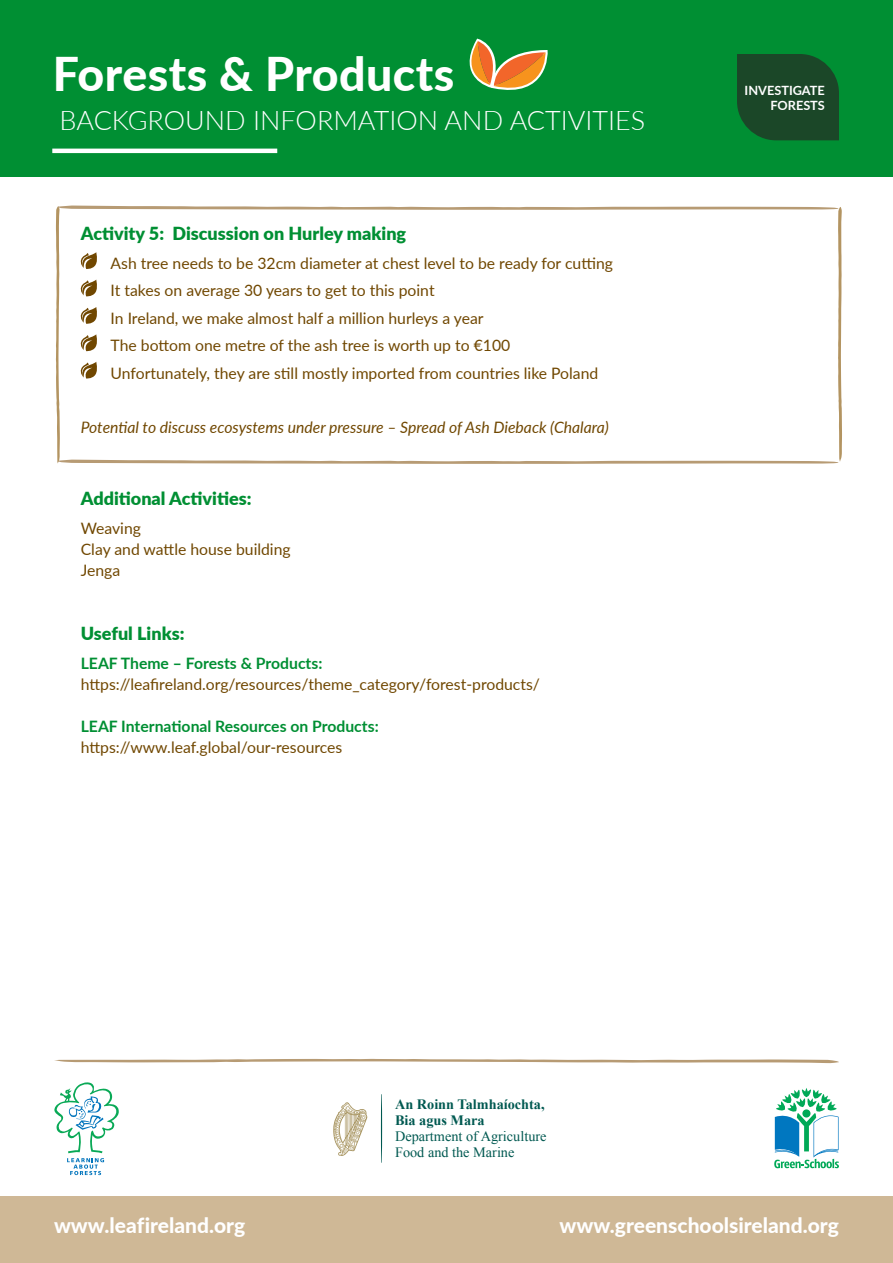
<style>
.page{position:relative;width:893px;height:1263px;background:#fff}
.page>*{position:absolute;margin:0;border:0;box-sizing:border-box;transform-origin:0 0}
.t1{font:800 46.5px "Lato";letter-spacing:.01em;color:#fff}
.t2{font:300 27px "Lato";color:#fff}
.t3{font:800 21px "Lato";color:#fff}
.t4{font:900 18px "Lato";color:#008f33}
.t5{font:15.75px/27.5px "Lato";color:#704700}
.t6{font:italic 15.75px "Lato";color:#704700}
.t7{font:700 15.75px "Lato";color:#008f33}
.t8{font:14.25px/16px "Times New Roman";color:#005951}
.t9{font:700 14.25px/16px "Times New Roman";color:#005951}
.t10{font:700 12.75px/15.3px "Lato";color:#fff;text-align:right}
</style>
<div class="page">
<div style="left:0;top:1196px;width:893px;height:67px;background:#cfb896"></div>
<svg style="left:54px;top:1082px;width:65px;height:93px"></svg>
<svg style="left:774px;top:1088px;width:65px;height:80px"></svg>
<svg style="left:54px;top:1059px;width:785px;height:4px;background:#d1bfa6"></svg>
<svg style="left:381px;top:1094px;width:1px;height:69px"></svg>
<svg style="left:333px;top:1102px;width:34px;height:54px"></svg>
<div style="left:0;top:0;width:893px;height:176px;background:#008f33"></div>
<svg style="left:737px;top:54px;width:102px;height:86px;background:#184c28"></svg>
<svg style="left:469px;top:38px;width:79px;height:52px"></svg>
<hr style="left:52px;top:149px;width:225px;height:4px;background:#fff">
<svg style="left:56px;top:206px;width:786px;height:258px"></svg>
<h1 class="t1" style="left:53px;top:40px;width:403px">Forests &amp; Products</h1>
<h2 class="t2" style="left:60px;top:102px;width:587px">BACKGROUND INFORMATION AND ACTIVITIES</h2>
<p class="t4" style="left:81px;top:219px;width:327px">Activity 5: Discussion on Hurley making</p>
<p class="t5" style="left:111px;top:249px;width:504px">Ash tree needs to be 32cm diameter at chest level to be ready for cutting It takes on average 30 years to get to this point<br>In Ireland, we make almost half a million hurleys a year<br>The bottom one metre of the ash tree is worth up to €100<br>Unfortunately, they are still mostly imported from countries like Poland</p>
<p class="t6" style="left:81px;top:416px;width:530px">Potential to discuss ecosystems under pressure – Spread of Ash Dieback (Chalara)</p>
<p class="t4" style="left:81px;top:484px;width:172px">Additional Activities:</p>
<p class="t5" style="left:81px;top:517px;width:211px;line-height:21px">Weaving<br>Clay and wattle house building<br>Jenga</p>
<p class="t4" style="left:81px;top:620px;width:105px">Useful Links:</p>
<p class="t7" style="left:81px;top:652px;width:243px">LEAF Theme – Forests &amp; Products:</p>
<p class="t5" style="left:81px;top:670px;width:461px">https://leafireland.org/resources/theme_category/forest-products/</p>
<p class="t7" style="left:81px;top:715px;width:299px">LEAF International Resources on Products:</p>
<p class="t5" style="left:81px;top:733px;width:263px">https://www.leaf.global/our-resources</p>
<p class="t10" style="left:745px;top:82px;width:82px">INVESTIGATE<br>FORESTS</p>
<p class="t9" style="left:395px;top:1095px;width:151px">An Roinn Talmhaíochta,<br>Bia agus Mara</p>
<p class="t8" style="left:395px;top:1128px;width:153px">Department of Agriculture<br>Food and the Marine</p>
<h3 class="t3" style="left:54px;top:1210px;width:193px">www.leafireland.org</h3>
<h3 class="t3" style="left:559px;top:1210px;width:281px">www.greenschoolsireland.org</h3>
</div>
